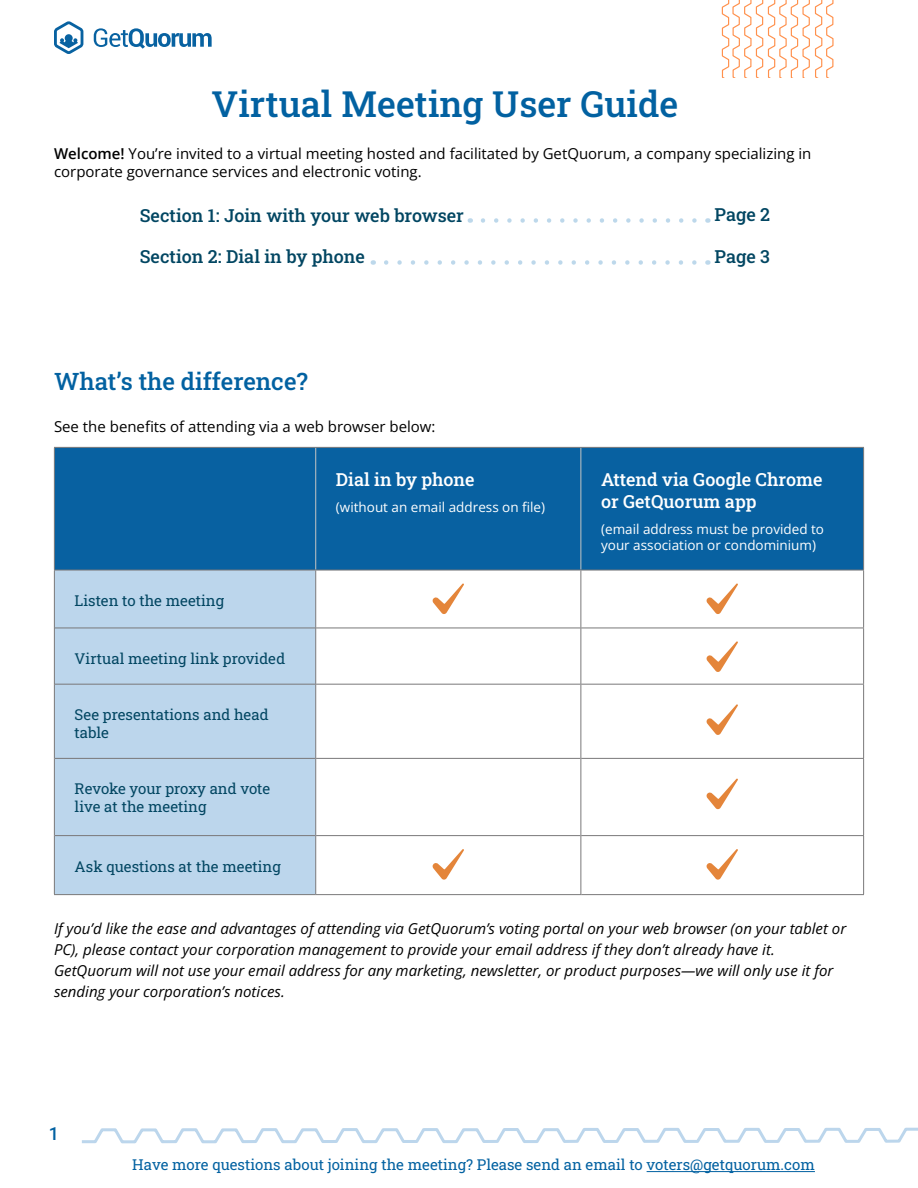
<style>
.page{position:relative;width:918px;height:1188px;background:#fff}
.page>*{position:absolute;margin:0;border:0;box-sizing:border-box;transform-origin:0 0}
.t1{font:500 36px "Roboto Slab";color:#0261a1}
.t2{font:500 24px "Roboto Slab";color:#0261a1}
.t3{font:500 18px "Roboto Slab";color:#024662}
.t4{font:500 18px/21.6px "Roboto Slab";color:#fff}
.t5{font:500 18px "Roboto";color:#0261a1}
.t6{font:italic 15px/21px "Open Sans";color:#000}
.t7{font:15px/18px "Open Sans";color:#000}
.t8{font:15px/18px "Roboto Slab";color:#024662}
.t9{font:15px "Roboto Slab";color:#0261a1}
.t10{font:13.5px/16.2px "Open Sans";color:#fff}
.s1{font-weight:600}
</style>
<div class="page">
<svg style="left:722px;top:0;width:111px;height:78px"></svg>
<svg style="left:82px;top:1127px;width:836px;height:17px"></svg>
<svg style="left:94px;top:28px;width:118px;height:21px"></svg>
<svg style="left:54px;top:21px;width:29px;height:33px"></svg>
<div style="left:55px;top:448px;width:808px;height:122px;background:#0861a1"></div>
<div style="left:55px;top:571px;width:260px;height:323px;background:#bcd6ec"></div>
<hr style="left:315px;top:448px;width:1px;height:122px;background:#c4c4c3">
<hr style="left:581px;top:448px;width:1px;height:122px;background:#c4c4c3">
<hr style="left:54px;top:447px;width:262px;height:1px;background:#797879">
<hr style="left:54px;top:448px;width:1px;height:122px;background:#797879">
<hr style="left:316px;top:447px;width:265px;height:1px;background:#797879">
<hr style="left:581px;top:447px;width:283px;height:1px;background:#797879">
<hr style="left:863px;top:448px;width:1px;height:122px;background:#797879">
<hr style="left:54px;top:570px;width:262px;height:1px;background:#797879">
<hr style="left:316px;top:570px;width:265px;height:1px;background:#797879">
<hr style="left:581px;top:570px;width:283px;height:1px;background:#797879">
<hr style="left:54px;top:570px;width:1px;height:58px;background:#797879">
<hr style="left:863px;top:570px;width:1px;height:58px;background:#797879">
<hr style="left:55px;top:628px;width:260px;height:1px;background:#797879">
<hr style="left:316px;top:628px;width:265px;height:1px;background:#797879">
<hr style="left:581px;top:628px;width:283px;height:1px;background:#797879">
<hr style="left:863px;top:628px;width:1px;height:56px;background:#797879">
<hr style="left:54px;top:628px;width:1px;height:56px;background:#797879">
<hr style="left:55px;top:684px;width:260px;height:1px;background:#797879">
<hr style="left:316px;top:684px;width:265px;height:1px;background:#797879">
<hr style="left:581px;top:684px;width:283px;height:1px;background:#797879">
<hr style="left:863px;top:685px;width:1px;height:73px;background:#797879">
<hr style="left:54px;top:684px;width:1px;height:74px;background:#797879">
<hr style="left:55px;top:758px;width:260px;height:1px;background:#797879">
<hr style="left:316px;top:758px;width:265px;height:1px;background:#797879">
<hr style="left:581px;top:758px;width:283px;height:1px;background:#797879">
<hr style="left:863px;top:759px;width:1px;height:76px;background:#797879">
<hr style="left:54px;top:758px;width:1px;height:78px;background:#797879">
<hr style="left:55px;top:835px;width:260px;height:1px;background:#797879">
<hr style="left:316px;top:835px;width:265px;height:1px;background:#797879">
<hr style="left:581px;top:835px;width:283px;height:1px;background:#797879">
<hr style="left:863px;top:836px;width:1px;height:58px;background:#797879">
<hr style="left:581px;top:894px;width:283px;height:1px;background:#797879">
<hr style="left:54px;top:836px;width:1px;height:58px;background:#797879">
<hr style="left:54px;top:894px;width:262px;height:1px;background:#797879">
<hr style="left:315px;top:570px;width:1px;height:58px;background:#7a797a">
<hr style="left:315px;top:628px;width:1px;height:56px;background:#7a797a">
<hr style="left:315px;top:684px;width:1px;height:74px;background:#7a797a">
<hr style="left:315px;top:758px;width:1px;height:78px;background:#7a797a">
<hr style="left:315px;top:836px;width:1px;height:58px;background:#7a797a">
<hr style="left:581px;top:570px;width:1px;height:58px;background:#7a797a">
<hr style="left:581px;top:628px;width:1px;height:56px;background:#7a797a">
<hr style="left:581px;top:684px;width:1px;height:74px;background:#7a797a">
<hr style="left:581px;top:758px;width:1px;height:78px;background:#7a797a">
<hr style="left:581px;top:836px;width:1px;height:58px;background:#7a797a">
<hr style="left:316px;top:894px;width:265px;height:1px;background:#7a797a">
<svg style="left:433px;top:584px;width:31px;height:30px"></svg>
<svg style="left:707px;top:584px;width:31px;height:30px"></svg>
<svg style="left:707px;top:641px;width:31px;height:31px"></svg>
<svg style="left:707px;top:704px;width:31px;height:31px"></svg>
<svg style="left:707px;top:779px;width:31px;height:30px"></svg>
<svg style="left:433px;top:849px;width:31px;height:31px"></svg>
<svg style="left:707px;top:849px;width:31px;height:31px"></svg>
<svg style="left:483px;top:218px;width:214px;height:5px"></svg>
<svg style="left:386px;top:260px;width:311px;height:5px"></svg>
<hr style="left:647px;top:1171px;width:168px;height:1px;background:#0261a1">
<h1 class="t1" style="left:212px;top:89px;width:468px">Virtual Meeting User Guide</h1>
<p class="t7" style="left:54px;top:146px;width:759px"><span class="s1">Welcome!</span> You’re invited to a virtual meeting hosted and facilitated by GetQuorum, a company specializing in corporate governance services and electronic voting.</p>
<p class="t3" style="left:140px;top:208px;width:326px">Section 1: Join with your web browser</p>
<p class="t3" style="left:140px;top:249px;width:227px">Section 2: Dial in by phone</p>
<p class="t3" style="left:715px;top:207px;width:57px">Page 2</p>
<p class="t3" style="left:715px;top:249px;width:57px">Page 3</p>
<h2 class="t2" style="left:54px;top:372px;width:255px">What’s the difference?</h2>
<p class="t7" style="left:54px;top:417px;width:383px">See the benefits of attending via a web browser below:</p>
<p class="t4" style="left:336px;top:471px;width:140px">Dial in by phone</p>
<p class="t10" style="left:336px;top:499px;width:211px">(without an email address on file)</p>
<p class="t8" style="left:75px;top:593px;width:151px">Listen to the meeting</p>
<p class="t8" style="left:75px;top:651px;width:212px">Virtual meeting link provided</p>
<p class="t8" style="left:75px;top:707px;width:196px">See presentations and head table</p>
<p class="t8" style="left:75px;top:781px;width:197px">Revoke your proxy and vote live at the meeting</p>
<p class="t8" style="left:75px;top:858px;width:208px">Ask questions at the meeting</p>
<p class="t4" style="left:601px;top:471px;width:223px">Attend via Google Chrome or GetQuorum app</p>
<p class="t10" style="left:601px;top:520px;width:224px">(email address must be provided to your association or condominium)</p>
<p class="t6" style="left:54px;top:918px;width:794px">If you’d like the ease and advantages of attending via GetQuorum’s voting portal on your web browser (on your tablet or PC), please contact your corporation management to provide your email address if they don’t already have it.<br>GetQuorum will not use your email address for any marketing, newsletter, or product purposes—we will only use it for sending your corporation’s notices.</p>
<p class="t5" style="left:49px;top:1123px;width:12px">1</p>
<p class="t9" style="left:132px;top:1159px;width:684px">Have more questions about joining the meeting? Please send an email to voters@getquorum.com</p>
</div>
